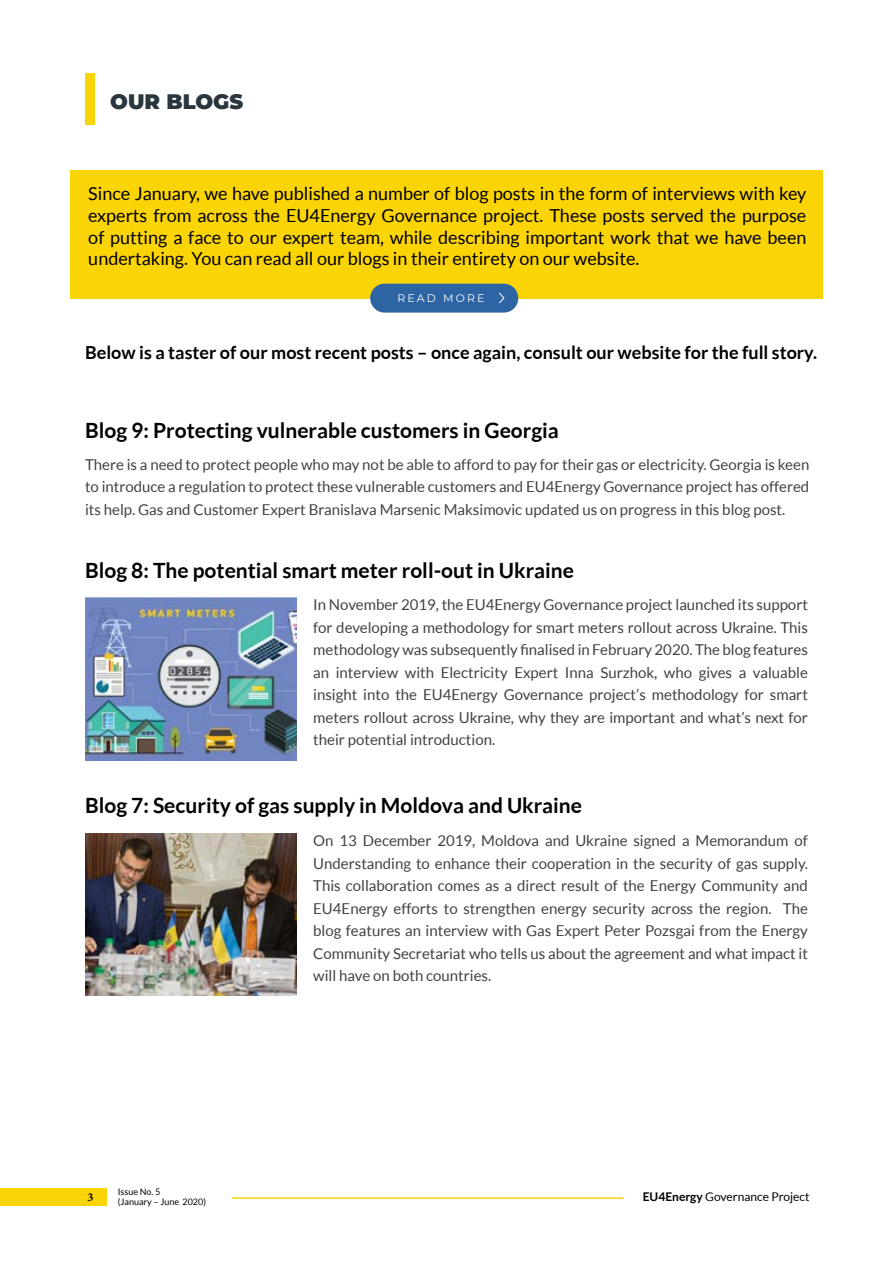
<style>
.page{position:relative;width:893px;height:1263px;background:#fff}
.page>*{position:absolute;margin:0;border:0;box-sizing:border-box;transform-origin:0 0}
.t1{font:700 21px "Lato";color:#000}
.t2{font:900 21px "Montserrat";color:#29363e}
.t3{font:18px/21.6px "Lato";color:#000;text-align:justify}
.t4{font:700 18px "Lato";color:#000}
.t5{font:15px/22.5px "Lato";color:#414042;text-align:justify}
.t6{font:12px "Lato";color:#000}
.t7{font:700 12px "Minion Pro";color:#000}
.t8{font:10.95px "Montserrat";letter-spacing:.2em;color:#fff}
.t9{font:9px/10.8px "Lato";color:#000}
.s1{font-weight:700}
</style>
<div class="page">
<div style="left:70px;top:170px;width:753px;height:128px;background:#fbd405"></div>
<div style="left:0;top:1188px;width:106px;height:17px;background:#fbd405"></div>
<hr style="left:232px;top:1197px;width:391px;height:2px;background:#fbd405">
<div style="left:85px;top:73px;width:10px;height:52px;background:#fbd405"></div>
<img style="left:85px;top:833px;width:211px;height:163px">
<div style="left:370px;top:284px;width:148px;height:29px;background:#2c64a4;border-radius:14px"></div>
<svg style="left:498px;top:292px;width:7px;height:12px"></svg>
<img style="left:85px;top:597px;width:211px;height:163px">
<h1 class="t2" style="left:110px;top:86px;width:134px">OUR BLOGS</h1>
<p class="t3" style="left:88px;top:183px;width:720px">Since January, we have published a number of blog posts in the form of interviews with key experts from across the EU4Energy Governance project. These posts served the purpose of putting a face to our expert team, while describing important work that we have been undertaking. You can read all our blogs in their entirety on our website.</p>
<p class="t8" style="left:397px;top:290px;width:89px">READ MORE</p>
<p class="t4" style="left:85px;top:342px;width:734px">Below is a taster of our most recent posts – once again, consult our website for the full story.</p>
<h1 class="t1" style="left:85px;top:419px;width:475px">Blog 9: Protecting vulnerable customers in Georgia</h1>
<p class="t5" style="left:85px;top:453px;width:726px">There is a need to protect people who may not be able to afford to pay for their gas or electricity. Georgia is keen to introduce a regulation to protect these vulnerable customers and EU4Energy Governance project has offered its help. Gas and Customer Expert Branislava Marsenic Maksimovic updated us on progress in this blog post.</p>
<h1 class="t1" style="left:85px;top:558px;width:491px">Blog 8: The potential smart meter roll-out in Ukraine</h1>
<p class="t5" style="left:313px;top:593px;width:496px">In November 2019, the EU4Energy Governance project launched its support for developing a methodology for smart meters rollout across Ukraine. This methodology was subsequently finalised in February 2020. The blog features an interview with Electricity Expert Inna Surzhok, who gives a valuable insight into the EU4Energy Governance project’s methodology for smart meters rollout across Ukraine, why they are important and what’s next for their potential introduction.</p>
<h1 class="t1" style="left:85px;top:794px;width:498px">Blog 7: Security of gas supply in Moldova and Ukraine</h1>
<p class="t5" style="left:313px;top:829px;width:496px">On 13 December 2019, Moldova and Ukraine signed a Memorandum of Understanding to enhance their cooperation in the security of gas supply.<br>This collaboration comes as a direct result of the Energy Community and EU4Energy efforts to strengthen energy security across the region. The blog features an interview with Gas Expert Peter Pozsgai from the Energy Community Secretariat who tells us about the agreement and what impact it will have on both countries.</p>
<p class="t9" style="left:118px;top:1186px;width:90px">Issue No. 5<br>(January – June 2020)</p>
<p class="t7" style="left:88px;top:1189px;width:7px">3</p>
<p class="t6" style="left:643px;top:1190px;width:168px"><span class="s1">EU4Energy</span> Governance Project</p>
</div>
